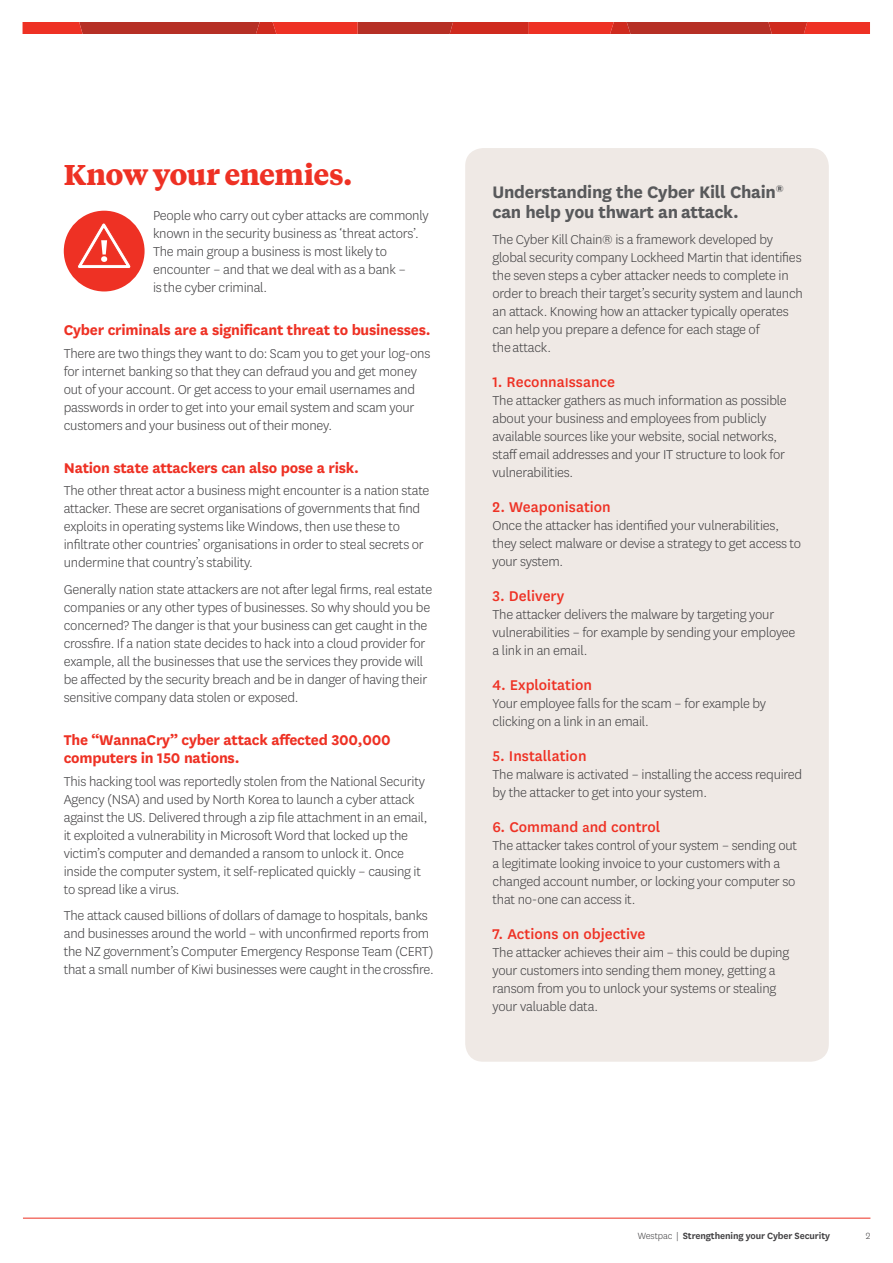
<style>
.page{position:relative;width:893px;height:1263px;background:#fff}
.page>*{position:absolute;margin:0;border:0;box-sizing:border-box;transform-origin:0 0}
.t1{font:700 28.5px "Tiempos Text";letter-spacing:-.025em;color:#ee3124}
.t2{font:700 19.5px/19.5px "National LF";letter-spacing:-.015em;color:#58595b}
.t3{font:700 16.5px/18px "National LF";letter-spacing:-.015em;color:#ee3124}
.t4{font:500 16.5px "National LF";color:#ee3124}
.t5{font:300 15px/18px "National LF";letter-spacing:-.015em;color:#414042}
.t6{font:600 10.5px "National LF";letter-spacing:-.01em;color:#414042}
.t7{font:300 10.5px "National LF";color:#414042}
.s1{font-size:15px}
.s2{font-weight:300}
</style>
<div class="page">
<div style="left:465px;top:148px;width:364px;height:914px;background:#efe9e5;border-radius:18px"></div>
<div style="left:64px;top:211px;width:81px;height:80px;background:#ee3124;border-radius:50%"></div>
<svg style="left:78px;top:223px;width:53px;height:45px"></svg>
<hr style="left:23px;top:1217px;width:847px;height:1px;background:#ee3124">
<svg style="left:23px;top:23px;width:847px;height:10px"></svg>
<h1 class="t1" style="left:64px;top:154px;width:290px">Know your enemies.</h1>
<p class="t5" style="left:153px;top:206px;width:277px">People who carry out cyber attacks are commonly known in the security business as ‘threat actors’.<br>The main group a business is most likely to encounter – and that we deal with as a bank –<br>is the cyber criminal.</p>
<p class="t3" style="left:64px;top:320px;width:368px">Cyber criminals are a significant threat to businesses.</p>
<p class="t5" style="left:64px;top:343px;width:368px">There are two things they want to do: Scam you to get your log-ons for internet banking so that they can defraud you and get money out of your account. Or get access to your email usernames and passwords in order to get into your email system and scam your customers and your business out of their money.</p>
<p class="t3" style="left:64px;top:458px;width:297px">Nation state attackers can also pose a risk.</p>
<p class="t5" style="left:64px;top:481px;width:367px">The other threat actor a business might encounter is a nation state attacker. These are secret organisations of governments that find exploits in operating systems like Windows, then use these to infiltrate other countries’ organisations in order to steal secrets or undermine that country’s stability.</p>
<p class="t5" style="left:64px;top:580px;width:370px">Generally nation state attackers are not after legal firms, real estate companies or any other types of businesses. So why should you be concerned? The danger is that your business can get caught in the crossfire. If a nation state decides to hack into a cloud provider for example, all the businesses that use the services they provide will be affected by the security breach and be in danger of having their sensitive company data stolen or exposed.</p>
<p class="t3" style="left:64px;top:730px;width:329px">The “WannaCry” cyber attack affected 300,000 computers in 150 nations.</p>
<p class="t5" style="left:64px;top:772px;width:365px">This hacking tool was reportedly stolen from the National Security Agency (NSA) and used by North Korea to launch a cyber attack against the US. Delivered through a zip file attachment in an email, it exploited a vulnerability in Microsoft Word that locked up the victim’s computer and demanded a ransom to unlock it. Once inside the computer system, it self-replicated quickly – causing it to spread like a virus.</p>
<p class="t5" style="left:64px;top:906px;width:371px">The attack caused billions of dollars of damage to hospitals, banks and businesses around the world – with unconfirmed reports from the NZ government’s Computer Emergency Response Team (CERT) that a small number of Kiwi businesses were caught in the crossfire.</p>
<h2 class="t2" style="left:493px;top:181px;width:293px">Understanding the Cyber Kill Chain<sup>® </sup>can help you thwart an attack.</h2>
<p class="t5" style="left:493px;top:230px;width:312px">The Cyber Kill Chain® is a framework developed by global security company Lockheed Martin that identifies the seven steps a cyber attacker needs to complete in order to breach their target’s security system and launch an attack. Knowing how an attacker typically operates can help you prepare a defence for each stage of<br>the attack.</p>
<p class="t4" style="left:493px;top:371px;width:124px">1. Reconna<span class="s1">I</span>ssance</p>
<p class="t5" style="left:493px;top:391px;width:296px">The attacker gathers as much information as possible about your business and employees from publicly available sources like your website, social networks, staff email addresses and your IT structure to look for vulnerabilities.</p>
<p class="t4" style="left:493px;top:496px;width:120px">2. Weaponisation</p>
<p class="t5" style="left:493px;top:516px;width:310px">Once the attacker has identified your vulnerabilities, they select malware or devise a strategy to get access to your system.</p>
<p class="t4" style="left:493px;top:585px;width:73px">3. Delivery</p>
<p class="t5" style="left:493px;top:605px;width:304px">The attacker delivers the malware by targeting your vulnerabilities – for example by sending your employee a link in an email.</p>
<p class="t4" style="left:493px;top:674px;width:101px">4. Exploitation</p>
<p class="t5" style="left:493px;top:694px;width:275px">Your employee falls for the scam – for example by clicking on a link in an email.</p>
<p class="t4" style="left:493px;top:745px;width:96px">5. Installation</p>
<p class="t5" style="left:493px;top:765px;width:311px">The malware is activated – installing the access required by the attacker to get into your system.</p>
<p class="t4" style="left:493px;top:816px;width:169px">6. Command <span class="s1">a</span>nd control</p>
<p class="t5" style="left:493px;top:836px;width:306px">The attacker takes control of your system – sending out a legitimate looking invoice to your customers with a changed account number, or locking your computer so that no-one can access it.</p>
<p class="t4" style="left:493px;top:923px;width:154px">7. Actions on objective</p>
<p class="t5" style="left:493px;top:943px;width:298px">The attacker achieves their aim – this could be duping your customers into sending them money, getting a ransom from you to unlock your systems or stealing your valuable data.</p>
<p class="t6" style="left:638px;top:1229px;width:194px"><span class="s2">Westpac |</span> Strengthening your Cyber Security</p>
<p class="t7" style="left:866px;top:1229px;width:6px">2</p>
</div>
